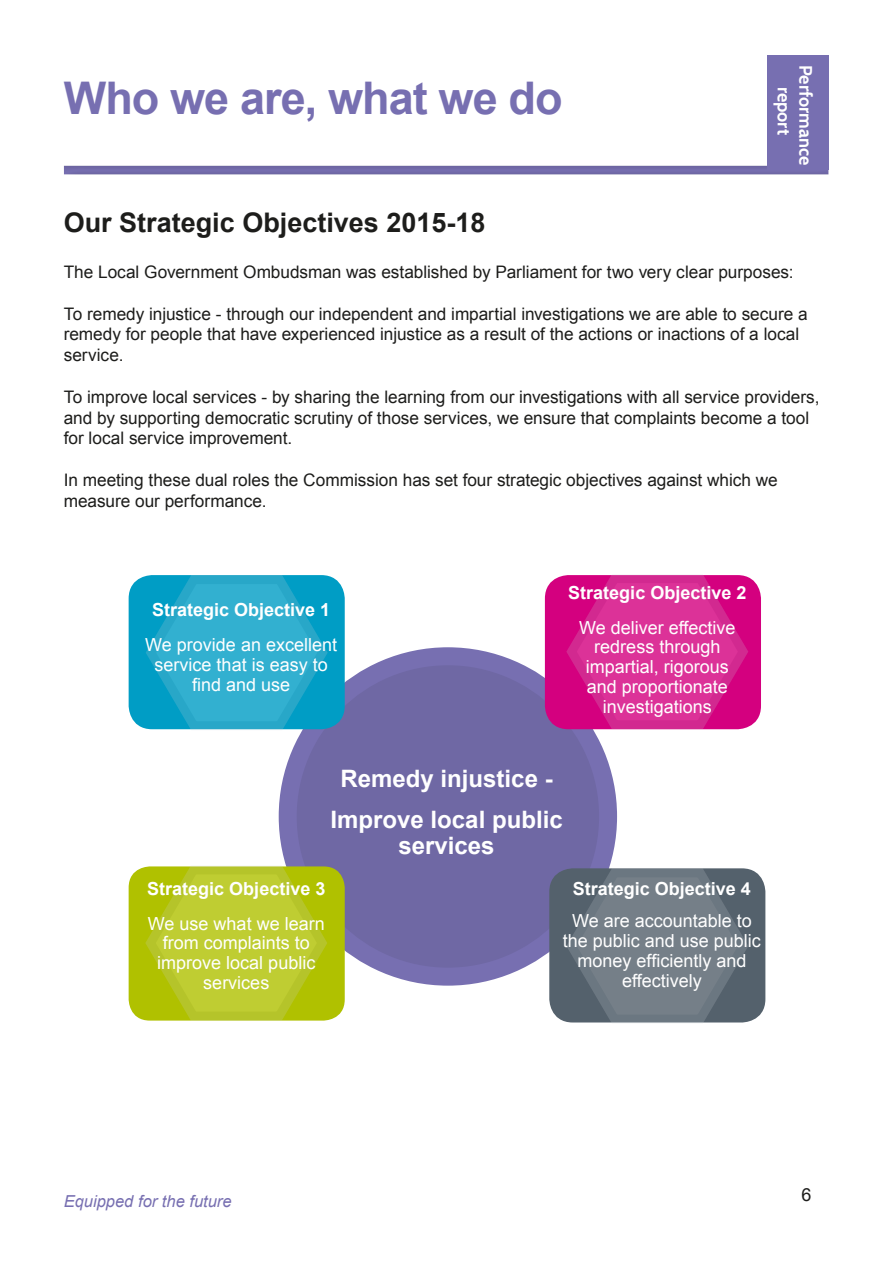
<style>
.page{position:relative;width:893px;height:1263px;background:#fff}
.page>*{position:absolute;margin:0;border:0;box-sizing:border-box;transform-origin:0 0}
.t1{font:700 45px "Arial";letter-spacing:-.02em;color:#776fb1}
.t2{font:700 27px "Arial";color:#1d1d1b}
.t3{font:700 24px/26.4px "Arial";color:#fff;text-align:center}
.t4{font:18px/19.8px "Arial";color:#fff;text-align:center}
.t5{font:700 18px "Arial";color:#fff}
.t6{font:700 18px/21.6px "Cabin";color:#fff;text-align:center}
.t7{font:18px "Arial";color:#1d1d1b}
.Body_Text{font:17.25px/20.7px "Arial";letter-spacing:-.005em;color:#1d1d1b}
.t8{font:italic 16.5px "Arial";color:#776fb1}
</style>
<div class="page">
<div style="left:288px;top:656px;width:320px;height:321px;background:#6f68a4;border-radius:50%"></div>
<div style="left:279px;top:647px;width:338px;height:339px;border:18px solid #776fb1;border-radius:50%"></div>
<div style="left:131px;top:577px;width:211px;height:150px;background:#009dc5;border-radius:21px"></div>
<div style="left:129px;top:575px;width:216px;height:154px;border:4px solid #009dc5;border-radius:21px"></div>
<svg style="left:140px;top:575px;width:193px;height:157px"></svg>
<div style="left:129px;top:866px;width:216px;height:154px;background:#b0c100;border-radius:21px"></div>
<svg style="left:140px;top:858px;width:193px;height:163px"></svg>
<div style="left:547px;top:577px;width:212px;height:150px;background:#d4007f;border-radius:21px"></div>
<div style="left:545px;top:575px;width:216px;height:154px;border:4px solid #d4007f;border-radius:21px"></div>
<svg style="left:561px;top:575px;width:192px;height:156px"></svg>
<div style="left:552px;top:870px;width:211px;height:150px;background:#54616c;border-radius:21px"></div>
<div style="left:549px;top:868px;width:216px;height:154px;border:4px solid #54616c;border-radius:21px"></div>
<svg style="left:561px;top:860px;width:192px;height:163px"></svg>
<div style="left:50px;top:154px;width:791px;height:21px;background:#1d1d1b;opacity:.27"></div>
<div style="left:767px;top:55px;width:62px;height:115px;background:#776fb1"></div>
<p class="t1" style="left:64px;top:66px;width:500px">Who we are, what we do</p>
<p class="t2" style="left:64px;top:204px;width:423px">Our Strategic Objectives 2015-18</p>
<p class="t6" style="left:817px;top:65px;width:101px;rotate:90deg">Performance report</p>
<p class="Body_Text" style="left:64px;top:261px;width:731px">The Local Government Ombudsman was established by Parliament for two very clear purposes:</p>
<p class="Body_Text" style="left:64px;top:303px;width:745px">To remedy injustice - through our independent and impartial investigations we are able to secure a remedy for people that have experienced injustice as a result of the actions or inactions of a local service.</p>
<p class="Body_Text" style="left:64px;top:386px;width:757px">To improve local services - by sharing the learning from our investigations with all service providers, and by supporting democratic scrutiny of those services, we ensure that complaints become a tool for local service improvement.</p>
<p class="Body_Text" style="left:64px;top:470px;width:715px">In meeting these dual roles the Commission has set four strategic objectives against which we measure our performance.</p>
<p class="t5" style="left:152px;top:597px;width:180px">Strategic Objective 1</p>
<p class="t4" style="left:145px;top:635px;width:193px">We provide an excellent service that is easy to find and use</p>
<p class="t5" style="left:568px;top:580px;width:180px">Strategic Objective 2</p>
<p class="t4" style="left:579px;top:617px;width:158px">We deliver effective redress through impartial, rigorous and proportionate investigations</p>
<p class="t3" style="left:341px;top:765px;width:214px">Remedy injustice -</p>
<p class="t3" style="left:331px;top:806px;width:234px">Improve local public services</p>
<p class="t5" style="left:147px;top:876px;width:180px">Strategic Objective 3</p>
<p class="t4" style="left:148px;top:913px;width:178px">We use what we learn from complaints to improve local public services</p>
<p class="t8" style="left:64px;top:1190px;width:169px">Equipped for the future</p>
<p class="t5" style="left:573px;top:876px;width:180px">Strategic Objective 4</p>
<p class="t4" style="left:563px;top:911px;width:200px">We are accountable to the public and use public money efficiently and effectively</p>
<p class="t7" style="left:801px;top:1182px;width:12px">6</p>
</div>
